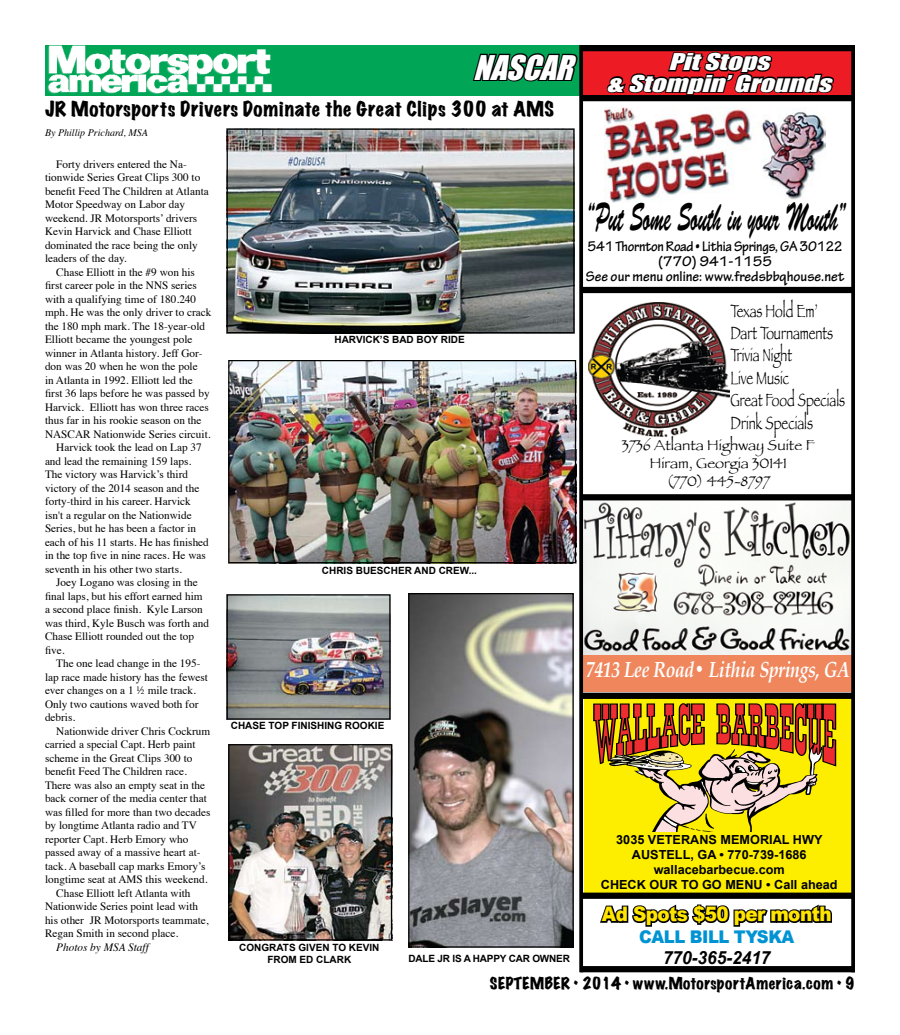
<style>
.page{position:relative;width:900px;height:1035px;background:#fff}
.page>*{position:absolute;margin:0;border:0;box-sizing:border-box;transform-origin:0 0}
.t1{font:39.75px "Brush Script Std";letter-spacing:-.01em;color:#000;scale:.49 1}
.t2{font:italic 31.25px "Impact";color:#fff}
.t3{font:italic 700 21.75px "Palatino";letter-spacing:-.02em;color:#fff;scale:.81 1}
.t4{font:italic 21.25px/21.2px "Impact";color:#fff;text-align:center;scale:1.32 1}
.t5{font:900 20px "Arial";letter-spacing:-.03em;color:#ffe500;scale:.92 1}
.t6{font:expanded 18.75px "Marker Felt";letter-spacing:.035em;color:#000}
.t7{font:condensed 18.62px/22.4px "Papyrus";color:#000}
.t8{font:italic 700 18.12px "Arial";color:#000;scale:.95 1}
.t9{font:900 17.5px "Arial";letter-spacing:-.03em;color:#0093d4;scale:.94 1}
.t10{font:700 15px/15px "Tekton Pro";letter-spacing:-.005em;color:#000;text-align:center;scale:.9 1}
.t11{font:15px/18px "Papyrus";color:#000;text-align:center}
.t12{font:expanded 15px "Marker Felt";letter-spacing:.03em;color:#000}
.t13{font:700 12.5px/15px "Arial";color:#000;text-align:center}
.t14{font:11.25px/13.5px "Times";color:#000}
.t15{font:italic 11.25px "Times";color:#000}
.t16{font:700 10px/12px "Arial";color:#000;text-align:center}
.t17{font:700 10px "Arial";letter-spacing:-.02em;color:#000}
.t18{font:italic 10px "Times";color:#000}
</style>
<div class="page">
<div style="left:45px;top:45px;width:540px;height:51px;background:#00a655"></div>
<svg style="left:473px;top:53px;width:105px;height:29px"></svg>
<img style="left:47px;top:45px;width:225px;height:49px">
<div style="left:584px;top:698px;width:267px;height:196px;background:#fdee00"></div>
<svg style="left:593px;top:703px;width:244px;height:129px"></svg>
<div style="left:581px;top:966px;width:274px;height:6px;background:#000"></div>
<div style="left:580px;top:46px;width:275px;height:50px;background:#ed1c24"></div>
<svg style="left:605px;top:51px;width:230px;height:44px"></svg>
<img style="left:604px;top:107px;width:221px;height:96px">
<div style="left:582px;top:654px;width:270px;height:38px;background:#ef865c"></div>
<img style="left:583px;top:500px;width:268px;height:154px">
<div style="left:581px;top:893px;width:274px;height:6px;background:#000"></div>
<img style="left:589px;top:302px;width:140px;height:134px">
<svg style="left:600px;top:904px;width:232px;height:23px"></svg>
<svg style="left:579px;top:45px;width:4px;height:927px;background:#111"></svg>
<svg style="left:851px;top:51px;width:4px;height:915px;background:#0f0e0a"></svg>
<div style="left:581px;top:693px;width:274px;height:6px;background:#000"></div>
<div style="left:581px;top:494px;width:274px;height:6px;background:#000"></div>
<div style="left:581px;top:287px;width:274px;height:6px;background:#000"></div>
<div style="left:581px;top:95px;width:274px;height:6px;background:#000"></div>
<div style="left:581px;top:45px;width:274px;height:6px;background:#000"></div>
<img style="left:410px;top:595px;width:162px;height:351px">
<div style="left:408px;top:593px;width:166px;height:355px;border:1px solid #000"></div>
<img style="left:230px;top:362px;width:344px;height:199px">
<div style="left:228px;top:360px;width:348px;height:203px;border:1px solid #000"></div>
<img style="left:229px;top:596px;width:160px;height:122px">
<div style="left:227px;top:594px;width:164px;height:126px;border:1px solid #000"></div>
<img style="left:230px;top:746px;width:160px;height:193px">
<div style="left:228px;top:744px;width:164px;height:197px;border:1px solid #000"></div>
<img style="left:229px;top:131px;width:344px;height:200px">
<div style="left:227px;top:129px;width:348px;height:204px;border:1px solid #000"></div>
<h2 class="t2" style="left:473px;top:43px;width:113px">NASCAR</h2>
<h3 class="t6" style="left:45px;top:95px;width:511px">JR Motorsports Drivers Dominate the Great Clips 300 at AMS</h3>
<p class="t18" style="left:45px;top:124px;width:104px">By Phillip Prichard, MSA</p>
<p class="t14" style="left:45px;top:156px;width:165px;text-indent:11px">Forty drivers entered the Na&shy;tionwide Series Great Clips 300 to benefit Feed The Children at Atlanta<br>Motor Speedway on Labor day weekend. JR Motorsports’ drivers<br>Kevin Harvick and Chase Elliott dominated the race being the only leaders of the day.</p>
<p class="t14" style="left:56px;top:264px;width:140px">Chase Elliott in the #9 won his</p>
<p class="t14" style="left:45px;top:278px;width:153px">first career pole in the NNS series</p>
<p class="t14" style="left:45px;top:291px;width:153px">with a qualifying time of 180.240</p>
<p class="t14" style="left:45px;top:305px;width:168px">mph. He was the only driver to crack</p>
<p class="t14" style="left:45px;top:318px;width:162px">the 180 mph mark. The 18-year-old</p>
<p class="t14" style="left:45px;top:332px;width:149px">Elliott became the youngest pole</p>
<p class="t14" style="left:45px;top:345px;width:159px">winner in Atlanta history. Jeff Gor-</p>
<p class="t14" style="left:45px;top:359px;width:154px">don was 20 when he won the pole</p>
<p class="t14" style="left:45px;top:372px;width:149px">in Atlanta in 1992. Elliott led the</p>
<p class="t14" style="left:45px;top:386px;width:166px">first 36 laps before he was passed by</p>
<p class="t14" style="left:45px;top:399px;width:166px">Harvick. Elliott has won three races</p>
<p class="t14" style="left:45px;top:413px;width:158px">thus far in his rookie season on the</p>
<p class="t14" style="left:45px;top:426px;width:167px">NASCAR Nationwide Series circuit.</p>
<p class="t14" style="left:56px;top:440px;width:147px">Harvick took the lead on Lap 37</p>
<p class="t14" style="left:45px;top:453px;width:148px">and lead the remaining 159 laps.</p>
<p class="t14" style="left:45px;top:467px;width:145px">The victory was Harvick’s third</p>
<p class="t14" style="left:45px;top:480px;width:156px">victory of the 2014 season and the</p>
<p class="t14" style="left:45px;top:494px;width:147px">forty-third in his career. Harvick</p>
<p class="t14" style="left:45px;top:507px;width:148px">isn't a regular on the Nationwide</p>
<p class="t14" style="left:45px;top:521px;width:153px">Series, but he has been a factor in</p>
<p class="t14" style="left:45px;top:534px;width:165px">each of his 11 starts. He has finished</p>
<p class="t14" style="left:45px;top:548px;width:162px">in the top five in nine races. He was</p>
<p class="t14" style="left:45px;top:561px;width:138px">seventh in his other two starts.</p>
<p class="t14" style="left:56px;top:575px;width:143px">Joey Logano was closing in the</p>
<p class="t14" style="left:45px;top:588px;width:159px">final laps, but his effort earned him</p>
<p class="t14" style="left:45px;top:602px;width:159px">a second place finish. Kyle Larson</p>
<p class="t14" style="left:45px;top:615px;width:166px">was third, Kyle Busch was forth and</p>
<p class="t14" style="left:45px;top:629px;width:151px">Chase Elliott rounded out the top</p>
<p class="t14" style="left:45px;top:642px;width:21px">five.</p>
<p class="t14" style="left:56px;top:656px;width:146px">The one lead change in the 195-</p>
<p class="t14" style="left:45px;top:669px;width:165px">lap race made history has the fewest</p>
<p class="t14" style="left:45px;top:683px;width:152px">ever changes on a 1 ½ mile track.</p>
<p class="t14" style="left:45px;top:696px;width:155px">Only two cautions waved both for</p>
<p class="t14" style="left:45px;top:710px;width:32px">debris.</p>
<p class="t14" style="left:56px;top:723px;width:156px">Nationwide driver Chris Cockrum</p>
<p class="t14" style="left:45px;top:737px;width:152px">carried a special Capt. Herb paint</p>
<p class="t14" style="left:45px;top:750px;width:149px">scheme in the Great Clips 300 to</p>
<p class="t14" style="left:45px;top:764px;width:143px">benefit Feed The Children race.</p>
<p class="t14" style="left:45px;top:777px;width:162px">There was also an empty seat in the</p>
<p class="t14" style="left:45px;top:791px;width:163px">back corner of the media center that</p>
<p class="t14" style="left:45px;top:804px;width:167px">was filled for more than two decades</p>
<p class="t14" style="left:45px;top:818px;width:153px">by longtime Atlanta radio and TV</p>
<p class="t14" style="left:45px;top:831px;width:145px">reporter Capt. Herb Emory who</p>
<p class="t14" style="left:45px;top:845px;width:157px">passed away of a massive heart at-</p>
<p class="t14" style="left:45px;top:858px;width:162px">tack. A baseball cap marks Emory’s</p>
<p class="t14" style="left:45px;top:872px;width:164px">longtime seat at AMS this weekend.</p>
<p class="t14" style="left:56px;top:885px;width:136px">Chase Elliott left Atlanta with</p>
<p class="t14" style="left:45px;top:899px;width:155px">Nationwide Series point lead with</p>
<p class="t14" style="left:45px;top:912px;width:165px">his other JR Motorsports teammate,</p>
<p class="t14" style="left:45px;top:926px;width:135px">Regan Smith in second place.</p>
<p class="t15" style="left:56px;top:937px;width:94px">Photos by MSA Staff</p>
<p class="t16" style="left:335px;top:334px;width:132px">HARVICK’S BAD BOY RIDE</p>
<p class="t16" style="left:322px;top:565px;width:157px">CHRIS BUESCHER AND CREW...</p>
<p class="t16" style="left:231px;top:720px;width:155px">CHASE TOP FINISHING ROOKIE</p>
<p class="t16" style="left:239px;top:941px;width:142px">CONGRATS GIVEN TO KEVIN<br>FROM ED CLARK</p>
<p class="t17" style="left:408px;top:953px;width:163px">DALE JR IS A HAPPY CAR OWNER</p>
<h3 class="t4" style="left:607px;top:51px;width:178px">PitStops<br>&amp; Stompin’Grounds</h3>
<h1 class="t1" style="left:586px;top:195px;width:535px">“Put Some South in your Mouth”</h1>
<h3 class="t10" style="left:586px;top:239px;width:289px">541 Thornton Road • Lithia Springs, GA 30122 (770) 941-1155<br>See our menu online: www.fredsbbqhouse.net</h3>
<h3 class="t7" style="left:731px;top:299px;width:116px">Texas Hold Em’<br>Dart Tournaments<br>Trivia Night<br>Live Music<br>Great Food Specials<br>Drink Specials</h3>
<h3 class="t11" style="left:622px;top:436px;width:195px">3736 Atlanta Highway Suite F<br>Hiram, Georgia 30141<br>(770) 445-8797</h3>
<h3 class="t3" style="left:586px;top:656px;width:327px">7413 Lee Road• Lithia Springs, GA</h3>
<p class="t13" style="left:601px;top:833px;width:238px">3035 VETERANS MEMORIAL HWY<br>AUSTELL, GA • 770-739-1686 wallacebarbecue.com<br>CHECK OUR TO GO MENU • Call ahead</p>
<h3 class="t5" style="left:602px;top:903px;width:251px">Ad Spots $50 per month</h3>
<h3 class="t9" style="left:639px;top:927px;width:166px">CALL BILL TYSKA</h3>
<h3 class="t8" style="left:663px;top:947px;width:115px">770-365-2417</h3>
<h3 class="t12" style="left:490px;top:973px;width:367px">SEPTEMBER • 2014 • www.MotorsportAmerica.com • 9</h3>
</div>
